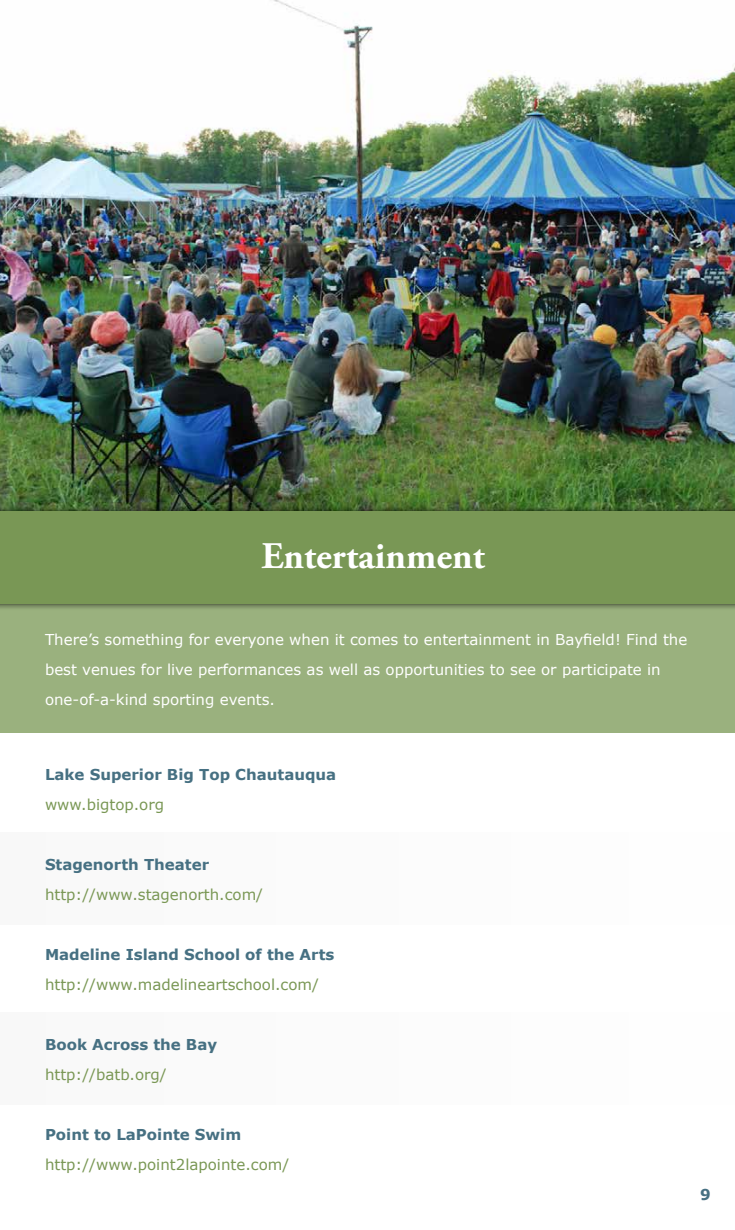
<style>
.page{position:relative;width:735px;height:1230px;background:#fff}
.page>*{position:absolute;margin:0;border:0;box-sizing:border-box;transform-origin:0 0}
.t1{font:700 37.5px "Adobe Garamond Pro";color:#fff}
.t2{font:15px/30px "Verdana";color:#fff}
.t3{font:15px "Verdana";color:#799754}
.t4{font:700 15px "Verdana";color:#467082}
</style>
<div class="page">
<div style="left:0;top:832px;width:735px;height:93px;background:#f5f5f5"></div>
<div style="left:0;top:1012px;width:735px;height:93px;background:#f5f5f5"></div>
<div style="left:0;top:604px;width:735px;height:128px;background:#9ab17e"></div>
<img style="left:0;top:0;width:735px;height:504px">
<div style="left:0;top:504px;width:735px;height:107px;background:#000;opacity:.75"></div>
<div style="left:0;top:511px;width:735px;height:93px;background:#799755"></div>
<h1 class="t1" style="left:261px;top:534px;width:225px">Entertainment</h1>
<p class="t2" style="left:45px;top:625px;width:644px">There’s something for everyone when it comes to entertainment in Bayfield! Find the best venues for live performances as well as opportunities to see or participate in one-of-a-kind sporting events.</p>
<p class="t4" style="left:45px;top:765px;width:293px">Lake Superior Big Top Chautauqua</p>
<p class="t3" style="left:45px;top:795px;width:121px">www.bigtop.org</p>
<p class="t4" style="left:45px;top:855px;width:166px">Stagenorth Theater</p>
<p class="t3" style="left:45px;top:885px;width:220px">http://www.stagenorth.com/</p>
<p class="t4" style="left:45px;top:945px;width:291px">Madeline Island School of the Arts</p>
<p class="t3" style="left:45px;top:975px;width:275px">http://www.madelineartschool.com/</p>
<p class="t4" style="left:45px;top:1035px;width:174px">Book Across the Bay</p>
<p class="t3" style="left:45px;top:1065px;width:123px">http://batb.org/</p>
<p class="t4" style="left:45px;top:1125px;width:198px">Point to LaPointe Swim</p>
<p class="t3" style="left:45px;top:1155px;width:246px">http://www.point2lapointe.com/</p>
<p class="t4" style="left:700px;top:1185px;width:12px">9</p>
</div>
